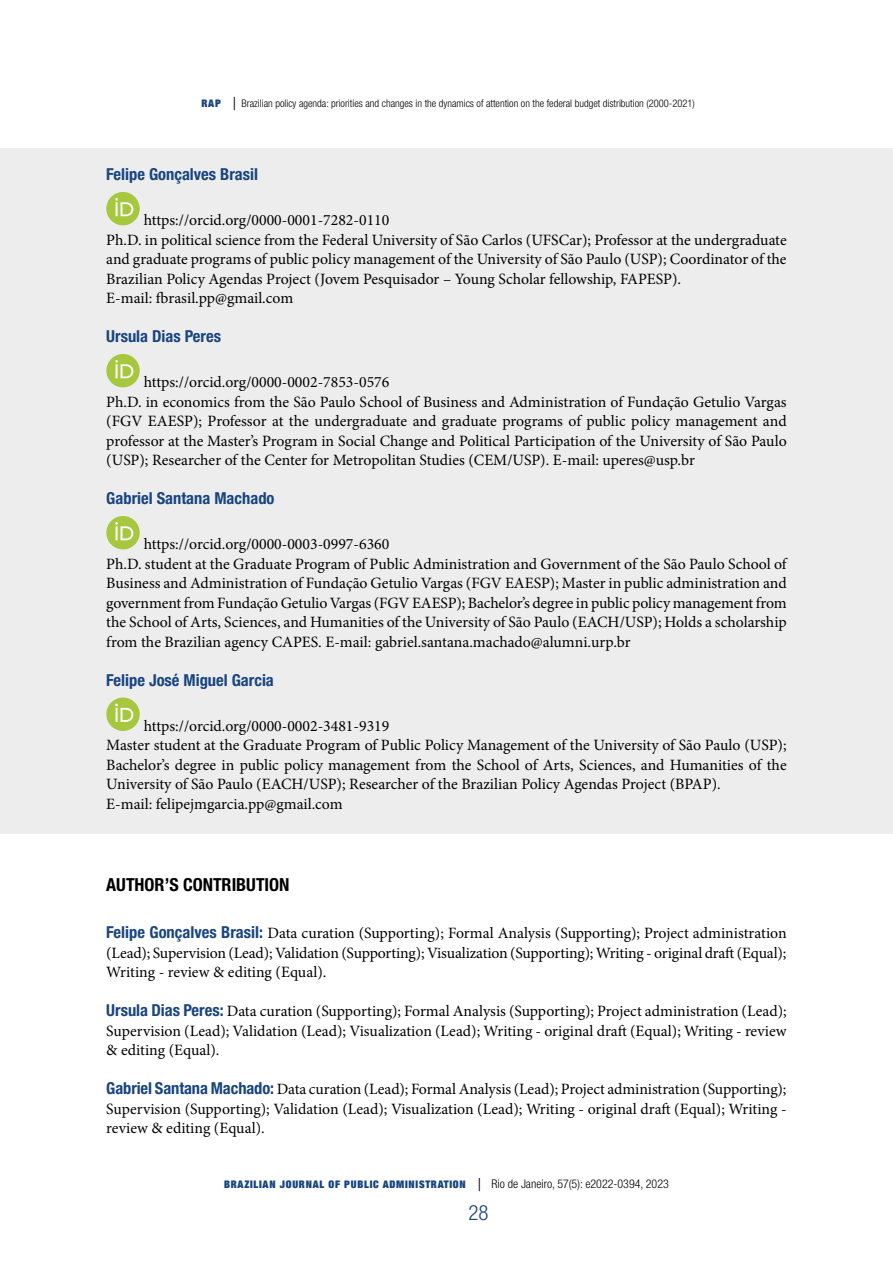
<style>
.page{position:relative;width:893px;height:1263px;background:#fff}
.page>*{position:absolute;margin:0;border:0;box-sizing:border-box;transform-origin:0 0}
.t1{font:300 condensed 21px "Helvetica Neue LT Std";color:#184480}
.t2{font:700 condensed 18px "Helvetica Neue LT Std";color:#000}
.t3{font:700 condensed 16.5px "Helvetica Neue LT Std";color:#184480}
.t4{font:15.75px/19.5px "Minion Pro";color:#000}
.t5{font:300 condensed 10.5px "Helvetica Neue LT Std";color:#000}
.t6{font:900 expanded 10.5px "Helvetica Neue";letter-spacing:.07em;color:#184480}
.s1{font-family:"Helvetica Neue";font-weight:900;font-stretch:expanded;color:#184480}
.s2{font-size:18px}
.s3{font-family:"Helvetica Neue LT Std";font-weight:700;font-stretch:condensed;font-size:16.5px;color:#184480}
.s4{font-family:"Helvetica Neue LT Std";font-weight:300;font-stretch:condensed;font-size:18px;color:#000}
.s5{font-family:"Helvetica Neue LT Std";font-weight:300;font-stretch:condensed;font-size:12px;color:#000}
</style>
<div class="page">
<div style="left:0;top:148px;width:893px;height:686px;background:#ededed"></div>
<div style="left:106px;top:192px;width:34px;height:33px;background:#a6c83e;border-radius:50%"></div>
<svg style="left:115px;top:198px;width:18px;height:18px"></svg>
<div style="left:106px;top:354px;width:34px;height:33px;background:#a6c83e;border-radius:50%"></div>
<svg style="left:115px;top:360px;width:18px;height:18px"></svg>
<div style="left:106px;top:516px;width:34px;height:33px;background:#a6c83e;border-radius:50%"></div>
<svg style="left:115px;top:522px;width:18px;height:18px"></svg>
<div style="left:106px;top:697px;width:34px;height:34px;background:#a6c83e;border-radius:50%"></div>
<svg style="left:115px;top:704px;width:18px;height:18px"></svg>
<p class="t5" style="left:201px;top:98px;width:495px"><span class="s1">RAP</span> <span class="s2">|</span> Brazilian policy agenda: priorities and changes in the dynamics of attention on the federal budget distribution (2000-2021)</p>
<p class="t3" style="left:106px;top:164px;width:153px">Felipe Gonçalves Brasil</p>
<p class="t4" style="left:106px;top:211px;width:682px;text-indent:37px">https://orcid.org/0000-0001-7282-0110<br>Ph.D. in political science from the Federal University of São Carlos (UFSCar); Professor at the undergraduate and graduate programs of public policy management of the University of São Paulo (USP); Coordinator of the Brazilian Policy Agendas Project (Jovem Pesquisador – Young Scholar fellowship, FAPESP).<br>E-mail: fbrasil.pp@gmail.com</p>
<p class="t3" style="left:106px;top:326px;width:116px">Ursula Dias Peres</p>
<p class="t4" style="left:106px;top:373px;width:682px;text-indent:37px">https://orcid.org/0000-0002-7853-0576<br>Ph.D. in economics from the São Paulo School of Business and Administration of Fundação Getulio Vargas (FGV EAESP); Professor at the undergraduate and graduate programs of public policy management and professor at the Master’s Program in Social Change and Political Participation of the University of São Paulo (USP); Researcher of the Center for Metropolitan Studies (CEM/USP). E-mail: uperes@usp.br</p>
<p class="t3" style="left:106px;top:488px;width:170px">Gabriel Santana Machado</p>
<p class="t4" style="left:106px;top:535px;width:682px;text-indent:37px">https://orcid.org/0000-0003-0997-6360<br>Ph.D. student at the Graduate Program of Public Administration and Government of the São Paulo School of Business and Administration of Fundação Getulio Vargas (FGV EAESP); Master in public administration and government from Fundação Getulio Vargas (FGV EAESP); Bachelor’s degree in public policy management from the School of Arts, Sciences, and Humanities of the University of São Paulo (EACH/USP); Holds a scholarship from the Brazilian agency CAPES. E-mail: gabriel.santana.machado@alumni.urp.br</p>
<p class="t3" style="left:106px;top:670px;width:169px">Felipe José Miguel Garcia</p>
<p class="t4" style="left:106px;top:716px;width:682px;text-indent:37px">https://orcid.org/0000-0002-3481-9319<br>Master student at the Graduate Program of Public Policy Management of the University of São Paulo (USP); Bachelor’s degree in public policy management from the School of Arts, Sciences, and Humanities of the University of São Paulo (EACH/USP); Researcher of the Brazilian Policy Agendas Project (BPAP).<br>E-mail: felipejmgarcia.pp@gmail.com</p>
<p class="t2" style="left:106px;top:873px;width:185px">AUTHOR’S CONTRIBUTION</p>
<p class="t4" style="left:106px;top:924px;width:682px;text-align:justify"><span class="s3">Felipe Gonçalves Brasil:</span> Data curation (Supporting); Formal Analysis (Supporting); Project administration (Lead); Supervision (Lead); Validation (Supporting); Visualization (Supporting); Writing - original draft (Equal); Writing - review &amp; editing (Equal).</p>
<p class="t4" style="left:106px;top:1002px;width:682px;text-align:justify"><span class="s3">Ursula Dias Peres:</span> Data curation (Supporting); Formal Analysis (Supporting); Project administration (Lead); Supervision (Lead); Validation (Lead); Visualization (Lead); Writing - original draft (Equal); Writing - review &amp; editing (Equal).</p>
<p class="t4" style="left:106px;top:1080px;width:682px;text-align:justify"><span class="s3">Gabriel Santana Machado:</span> Data curation (Lead); Formal Analysis (Lead); Project administration (Supporting); Supervision (Supporting); Validation (Lead); Visualization (Lead); Writing - original draft (Equal); Writing - review &amp; editing (Equal).</p>
<p class="t6" style="left:224px;top:1177px;width:446px">BRAZILIAN JOURNAL OF PUBLIC ADMINISTRATION <span class="s4">|</span> <span class="s5">Rio de Janeiro, 57(5): e2022-0394, 2023</span></p>
<h1 class="t1" style="left:468px;top:1200px;width:22px">28</h1>
</div>
